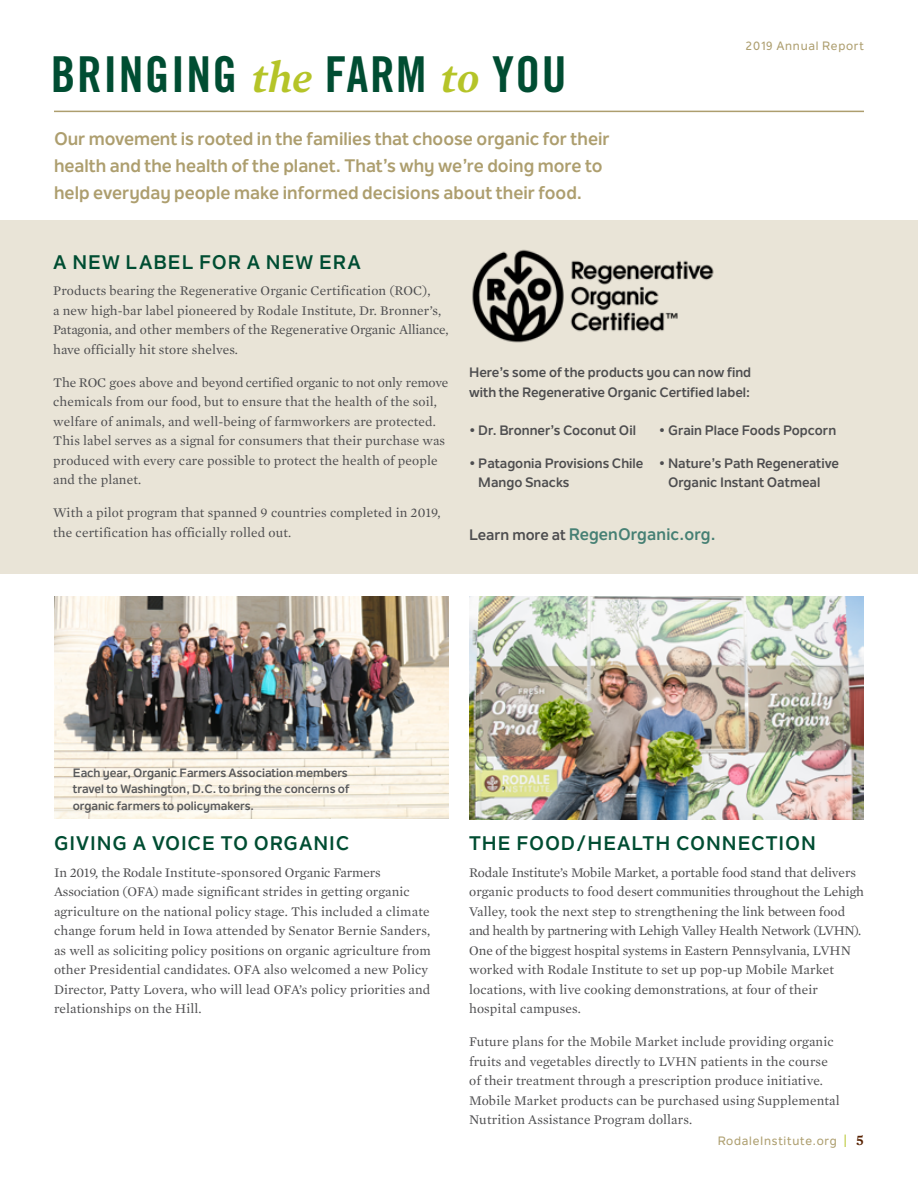
<style>
.page{position:relative;width:918px;height:1188px;background:#fff}
.page>*{position:absolute;margin:0;border:0;box-sizing:border-box;transform-origin:0 0}
.t1{font:49.5px "Trade Gothic Bold Cond Twenty";letter-spacing:.03em;color:#004d32}
.t2{font:700 19.5px "Nolan Next";letter-spacing:.05em;color:#004d32}
.t3{font:700 18px/27px "Nolan Next";color:#ad9e6e}
.t4{font:700 16.5px "Nolan Next";letter-spacing:.005em;color:#468074}
.t5{font:13.5px/19.5px "Mercury Text G1";letter-spacing:.01em;color:#4d4d4f}
.t6{font:13.5px/19.5px "Mercury Text G1";letter-spacing:-.01em;color:#4d4d4f}
.t7{font:700 13.5px/19.5px "Nolan Next";color:#4d4d4f}
.t8{font:700 12px/16.5px "Nolan Next";color:#58595b}
.t9{font:500 12px "Nolan Next";letter-spacing:.06em;color:#ad9e6e}
.s1{font-family:"Mercury Text G2";font-weight:600;font-style:italic;font-size:43.5px;color:#b5c428}
.s2{font-size:15px;color:#4d4d4f}
.s3{color:#b5c428}
.s4{font-family:"Mercury Text G1";font-weight:600;font-size:15px;color:#562100}
</style>
<div class="page">
<div style="left:0;top:220px;width:918px;height:354px;background:#e9e4d7"></div>
<hr style="left:54px;top:111px;width:810px;height:1px;background:#ad9e6e">
<img style="left:472px;top:249px;width:242px;height:94px">
<img style="left:54px;top:596px;width:394px;height:223px">
<img style="left:469px;top:596px;width:395px;height:223px">
<h1 class="t1" style="left:51px;top:44px;width:517px">BRINGING <span class="s1">the</span> FARM <span class="s1">to</span> YOU</h1>
<h3 class="t3" style="left:54px;top:125px;width:557px">Our movement is rooted in the families that choose organic for their health and the health of the planet. That’s why we’re doing more to help everyday people make informed decisions about their food.</h3>
<p class="t9" style="left:746px;top:38px;width:120px">2019 Annual Report</p>
<h2 class="t2" style="left:53px;top:250px;width:309px">A NEW LABEL FOR A NEW ERA</h2>
<p class="t5" style="left:53px;top:281px;width:397px">Products bearing the Regenerative Organic Certification (ROC),<br>a new high-bar label pioneered by Rodale Institute, Dr. Bronner’s, Patagonia, and other members of the Regenerative Organic Alliance, have officially hit store shelves.</p>
<p class="t5" style="left:53px;top:372px;width:397px">The ROC goes above and beyond certified organic to not only remove chemicals from our food, but to ensure that the health of the soil, welfare of animals, and well-being of farmworkers are protected.<br>This label serves as a signal for consumers that their purchase was produced with every care possible to protect the health of people and the planet.</p>
<p class="t5" style="left:53px;top:503px;width:389px">With a pilot program that spanned 9 countries completed in 2019, the certification has officially rolled out.</p>
<p class="t7" style="left:469px;top:363px;width:284px">Here’s some of the products you can now find with the Regenerative Organic Certified label:</p>
<p class="t7" style="left:469px;top:420px;width:168px">• Dr. Bronner’s Coconut Oil</p>
<p class="t7" style="left:478px;top:453px;width:167px;text-indent:-9px">• Patagonia Provisions Chile<br>Mango Snacks</p>
<p class="t7" style="left:659px;top:420px;width:179px">• Grain Place Foods Popcorn</p>
<p class="t7" style="left:668px;top:453px;width:173px;text-indent:-9px">• Nature’s Path Regenerative<br>Organic Instant Oatmeal</p>
<p class="t4" style="left:469px;top:524px;width:248px"><span class="s2">Learn more at</span> RegenOrganic.org.</p>
<p class="t8" style="left:73px;top:764px;width:278px">Each year, Organic Farmers Association members travel to Washington, D.C. to bring the concerns of organic farmers to policymakers.</p>
<h2 class="t2" style="left:54px;top:832px;width:297px">GIVING A VOICE TO ORGANIC</h2>
<p class="t5" style="left:54px;top:863px;width:378px">In 2019, the Rodale Institute-sponsored Organic Farmers Association (OFA) made significant strides in getting organic agriculture on the national policy stage. This included a climate change forum held in Iowa attended by Senator Bernie Sanders, as well as soliciting policy positions on organic agriculture from other Presidential candidates. OFA also welcomed a new Policy Director, Patty Lovera, who will lead OFA’s policy priorities and relationships on the Hill.</p>
<h2 class="t2" style="left:469px;top:832px;width:348px">THE FOOD/HEALTH CONNECTION</h2>
<p class="t6" style="left:469px;top:863px;width:396px">Rodale Institute’s Mobile Market, a portable food stand that delivers organic products to food desert communities throughout the Lehigh Valley, took the next step to strengthening the link between food and health by partnering with Lehigh Valley Health Network (LVHN).<br>One of the biggest hospital systems in Eastern Pennsylvania, LVHN worked with Rodale Institute to set up pop-up Mobile Market locations, with live cooking demonstrations, at four of their hospital campuses.</p>
<p class="t5" style="left:469px;top:1032px;width:372px">Future plans for the Mobile Market include providing organic fruits and vegetables directly to LVHN patients in the course of their treatment through a prescription produce initiative.<br>Mobile Market products can be purchased using Supplemental Nutrition Assistance Program dollars.</p>
<p class="t9" style="left:718px;top:1134px;width:148px">RodaleInstitute.org <span class="s3">|</span> <span class="s4">5</span></p>
</div>
